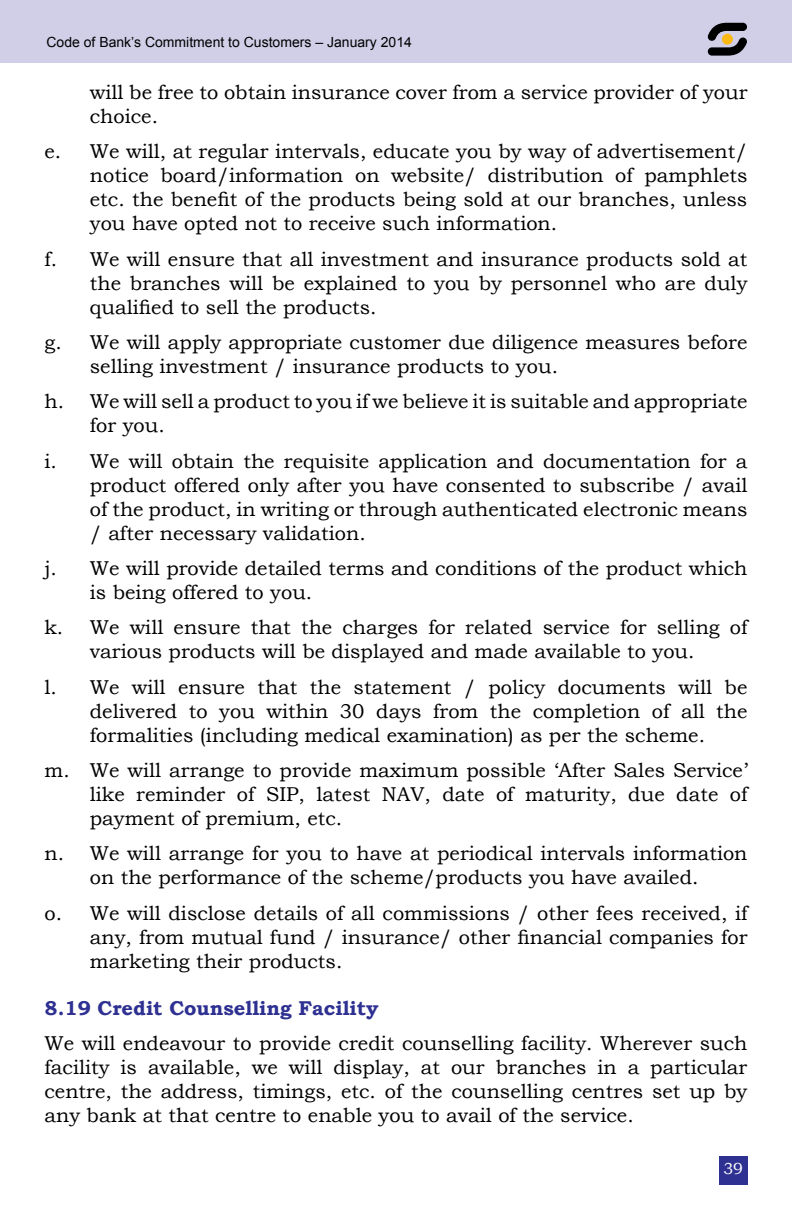
<style>
.page{position:relative;width:792px;height:1224px;background:#fff}
.page>*{position:absolute;margin:0;border:0;box-sizing:border-box;transform-origin:0 0}
.t1{font:20px/24px "Bookman Old Style";color:#000;text-align:justify}
.t2{font:700 20px "Bookman Old Style";color:#2e3092}
.t3{font:16px "Bookman Old Style";color:#fff}
.t4{font:14px "Arial";color:#000}
</style>
<div class="page">
<div style="left:0;top:0;width:792px;height:62px;background:#d1cfe8"></div>
<div style="left:719px;top:1156px;width:28px;height:28px;background:#2e3092"></div>
<svg style="left:708px;top:23px;width:39px;height:33px"></svg>
<p class="t4" style="left:46px;top:33px;width:367px">Code of Bank’s Commitment to Customers – January 2014</p>
<p class="t1" style="left:90px;top:80px;width:659px">will be free to obtain insurance cover from a service provider of your choice.</p>
<p class="t1" style="left:90px;top:140px;width:659px;text-indent:-45px">e. We will, at regular intervals, educate you by way of advertisement/ notice board/information on website/ distribution of pamphlets etc. the benefit of the products being sold at our branches, unless you have opted not to receive such information.</p>
<p class="t1" style="left:90px;top:247px;width:659px;text-indent:-45px">f. We will ensure that all investment and insurance products sold at the branches will be explained to you by personnel who are duly qualified to sell the products.</p>
<p class="t1" style="left:90px;top:330px;width:659px;text-indent:-45px">g. We will apply appropriate customer due diligence measures before selling investment / insurance products to you.</p>
<p class="t1" style="left:90px;top:390px;width:659px;text-indent:-45px">h. We will sell a product to you if we believe it is suitable and appropriate for you.</p>
<p class="t1" style="left:90px;top:449px;width:659px;text-indent:-45px">i. We will obtain the requisite application and documentation for a product offered only after you have consented to subscribe / avail of the product, in writing or through authenticated electronic means / after necessary validation.</p>
<p class="t1" style="left:90px;top:556px;width:659px;text-indent:-45px">j. We will provide detailed terms and conditions of the product which is being offered to you.</p>
<p class="t1" style="left:44px;top:616px;width:705px;text-align:center">k. We will ensure that the charges for related service for selling of various products will be displayed and made available to you.</p>
<p class="t1" style="left:90px;top:675px;width:659px;text-indent:-45px">l. We will ensure that the statement / policy documents will be delivered to you within 30 days from the completion of all the formalities (including medical examination) as per the scheme.</p>
<p class="t1" style="left:90px;top:758px;width:659px;text-indent:-45px">m. We will arrange to provide maximum possible ‘After Sales Service’ like reminder of SIP, latest NAV, date of maturity, due date of payment of premium, etc.</p>
<p class="t1" style="left:44px;top:842px;width:705px;text-align:center">n. We will arrange for you to have at periodical intervals information on the performance of the scheme/products you have availed.</p>
<p class="t1" style="left:90px;top:901px;width:659px;text-indent:-45px">o. We will disclose details of all commissions / other fees received, if any, from mutual fund / insurance/ other financial companies for marketing their products.</p>
<p class="t2" style="left:44px;top:993px;width:336px">8.19 Credit Counselling Facility</p>
<p class="t1" style="left:44px;top:1031px;width:704px">We will endeavour to provide credit counselling facility. Wherever such facility is available, we will display, at our branches in a particular centre, the address, timings, etc. of the counselling centres set up by any bank at that centre to enable you to avail of the service.</p>
<p class="t3" style="left:723px;top:1159px;width:21px">39</p>
</div>
